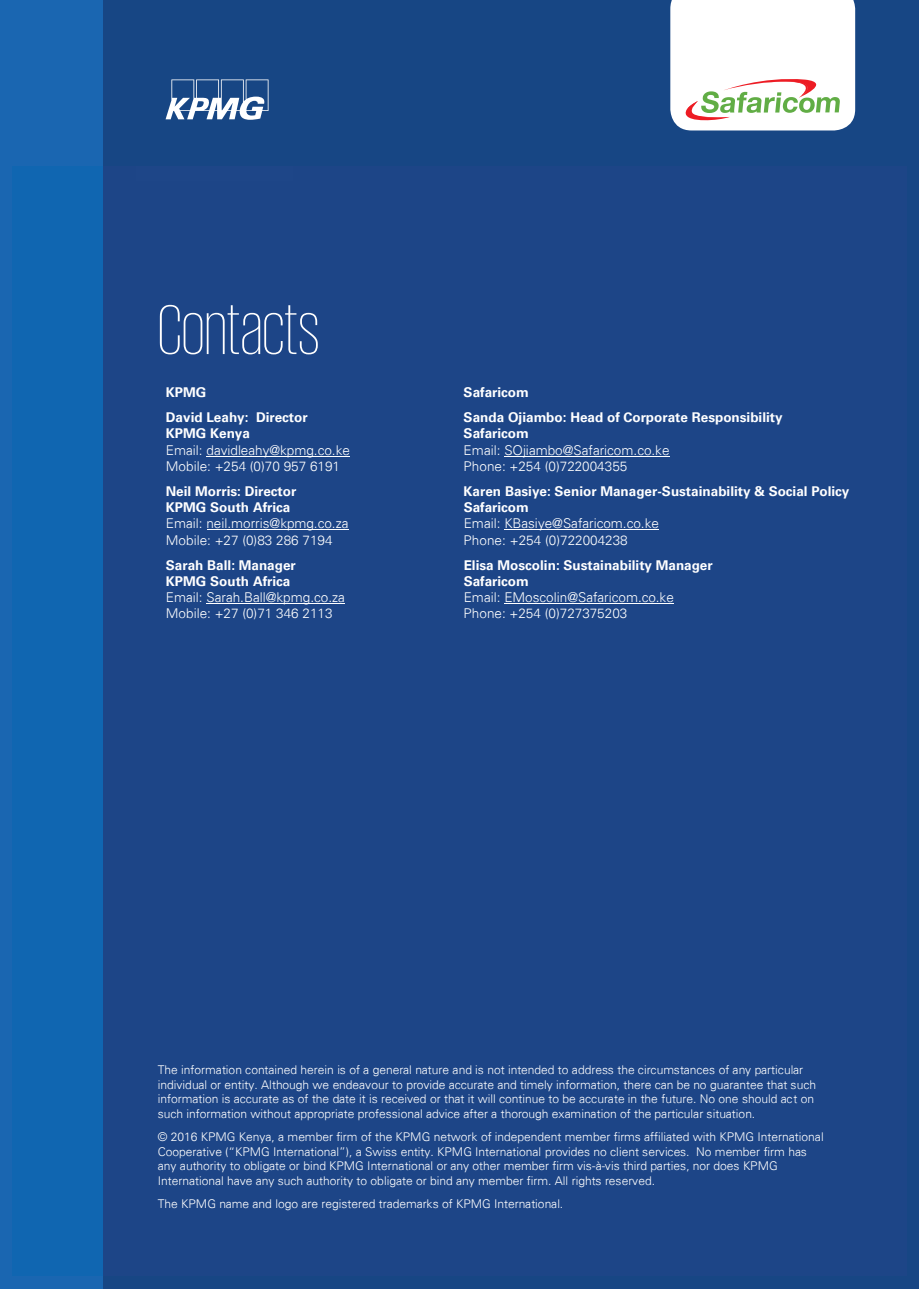
<style>
.page{position:relative;width:919px;height:1289px;background:#fff}
.page>*{position:absolute;margin:0;border:0;box-sizing:border-box;transform-origin:0 0}
.t1{font:200 72px "KPMG";color:#fff}
.t2{font:300 13.5px/16.4px "Univers 45";letter-spacing:.005em;color:#fff}
.t3{font:700 13.5px/16px "Univers 65";color:#fff}
.t4{font:300 12px/14.5px "Univers 45";letter-spacing:-.005em;color:#fff}
</style>
<div class="page">
<div style="left:1px;top:1px;width:917px;height:1287px;background:#174684"></div>
<div style="left:1px;top:1px;width:102px;height:1287px;background:#1a66b1"></div>
<div style="left:13px;top:167px;width:893px;height:1109px;background:#1d4587"></div>
<div style="left:13px;top:167px;width:90px;height:1109px;background:#1066b1"></div>
<hr style="left:206px;top:456px;width:144px;height:1px;background:#fff">
<hr style="left:206px;top:529px;width:142px;height:1px;background:#fff">
<hr style="left:206px;top:603px;width:139px;height:1px;background:#fff">
<hr style="left:504px;top:456px;width:165px;height:1px;background:#fff">
<hr style="left:504px;top:529px;width:155px;height:1px;background:#fff">
<hr style="left:504px;top:603px;width:170px;height:1px;background:#fff">
<svg style="left:670px;top:0;width:185px;height:130px;background:#f4f4ef"></svg>
<svg style="left:165px;top:79px;width:103px;height:41px"></svg>
<h1 class="t1" style="left:158px;top:287px;width:163px">Contacts</h1>
<p class="t3" style="left:166px;top:381px;width:143px;line-height:25px">KPMG<br>David Leahy: Director</p>
<p class="t3" style="left:166px;top:426px;width:86px">KPMG Kenya</p>
<p class="t2" style="left:166px;top:443px;width:185px">Email: davidleahy@kpmg.co.ke<br>Mobile: +254 (0)70 957 6191</p>
<p class="t3" style="left:166px;top:484px;width:132px">Neil Morris: Director<br>KPMG South Africa</p>
<p class="t2" style="left:166px;top:516px;width:184px">Email: neil.morris@kpmg.co.za<br>Mobile: +27 (0)83 286 7194</p>
<p class="t3" style="left:166px;top:558px;width:131px">Sarah Ball: Manager<br>KPMG South Africa</p>
<p class="t2" style="left:166px;top:590px;width:180px">Email: Sarah.Ball@kpmg.co.za<br>Mobile: +27 (0)71 346 2113</p>
<p class="t3" style="left:463px;top:381px;width:320px;line-height:25px">Safaricom<br>Sanda Ojiambo: Head of Corporate Responsibility</p>
<p class="t3" style="left:463px;top:426px;width:67px">Safaricom</p>
<p class="t2" style="left:463px;top:443px;width:207px">Email: SOjiambo@Safaricom.co.ke<br>Phone: +254 (0)722004355</p>
<p class="t3" style="left:463px;top:484px;width:387px">Karen Basiye: Senior Manager-Sustainability &amp; Social Policy<br>Safaricom</p>
<p class="t2" style="left:463px;top:516px;width:197px">Email: KBasiye@Safaricom.co.ke<br>Phone: +254 (0)722004238</p>
<p class="t3" style="left:463px;top:558px;width:250px">Elisa Moscolin: Sustainability Manager<br>Safaricom</p>
<p class="t2" style="left:463px;top:590px;width:212px">Email: EMoscolin@Safaricom.co.ke<br>Phone: +254 (0)727375203</p>
<p class="t4" style="left:158px;top:1063px;width:660px">The information contained herein is of a general nature and is not intended to address the circumstances of any particular individual or entity. Although we endeavour to provide accurate and timely information, there can be no guarantee that such information is accurate as of the date it is received or that it will continue to be accurate in the future. No one should act on such information without appropriate professional advice after a thorough examination of the particular situation.</p>
<p class="t4" style="left:158px;top:1130px;width:667px">© 2016 KPMG Kenya, a member firm of the KPMG network of independent member firms affiliated with KPMG International Cooperative (“KPMG International”), a Swiss entity. KPMG International provides no client services. No member firm has any authority to obligate or bind KPMG International or any other member firm vis-à-vis third parties, nor does KPMG International have any such authority to obligate or bind any member firm. All rights reserved.</p>
<p class="t4" style="left:158px;top:1197px;width:407px">The KPMG name and logo are registered trademarks of KPMG International.</p>
</div>
